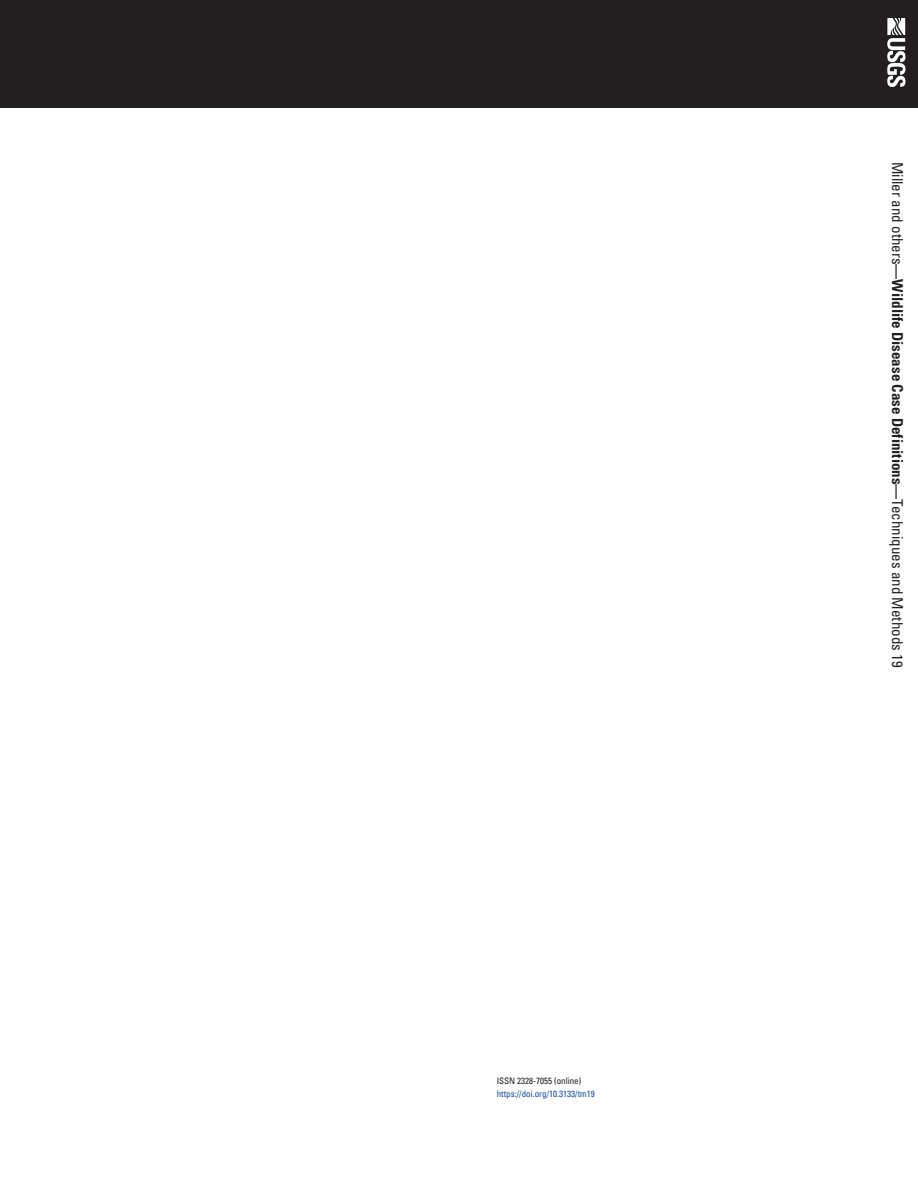
<style>
.page{position:relative;width:918px;height:1188px;background:#fff}
.page>*{position:absolute;margin:0;border:0;box-sizing:border-box;transform-origin:0 0}
.SpineTitle{font:condensed 15px "Univers";color:#231f20}
.DOI{font:condensed 9px "Univers";color:#0d4da1}
.ISSN{font:condensed 9px "Univers";color:#231f20}
.s1{font-weight:700}
</style>
<div class="page">
<div style="left:0;top:0;width:918px;height:108px;background:#231f20"></div>
<svg style="left:887px;top:18px;width:18px;height:69px"></svg>
<p class="ISSN" style="left:497px;top:1075px;width:86px">ISSN 2328-7055 (online)</p>
<p class="DOI" style="left:497px;top:1088px;width:99px">https://doi.org/10.3133/tm19</p>
<p class="SpineTitle" style="left:907px;top:162px;width:507px;rotate:90deg">Miller and others<span class="s1">—Wildlife Disease Case Definitions—</span>Techniques and Methods 19</p>
</div>
